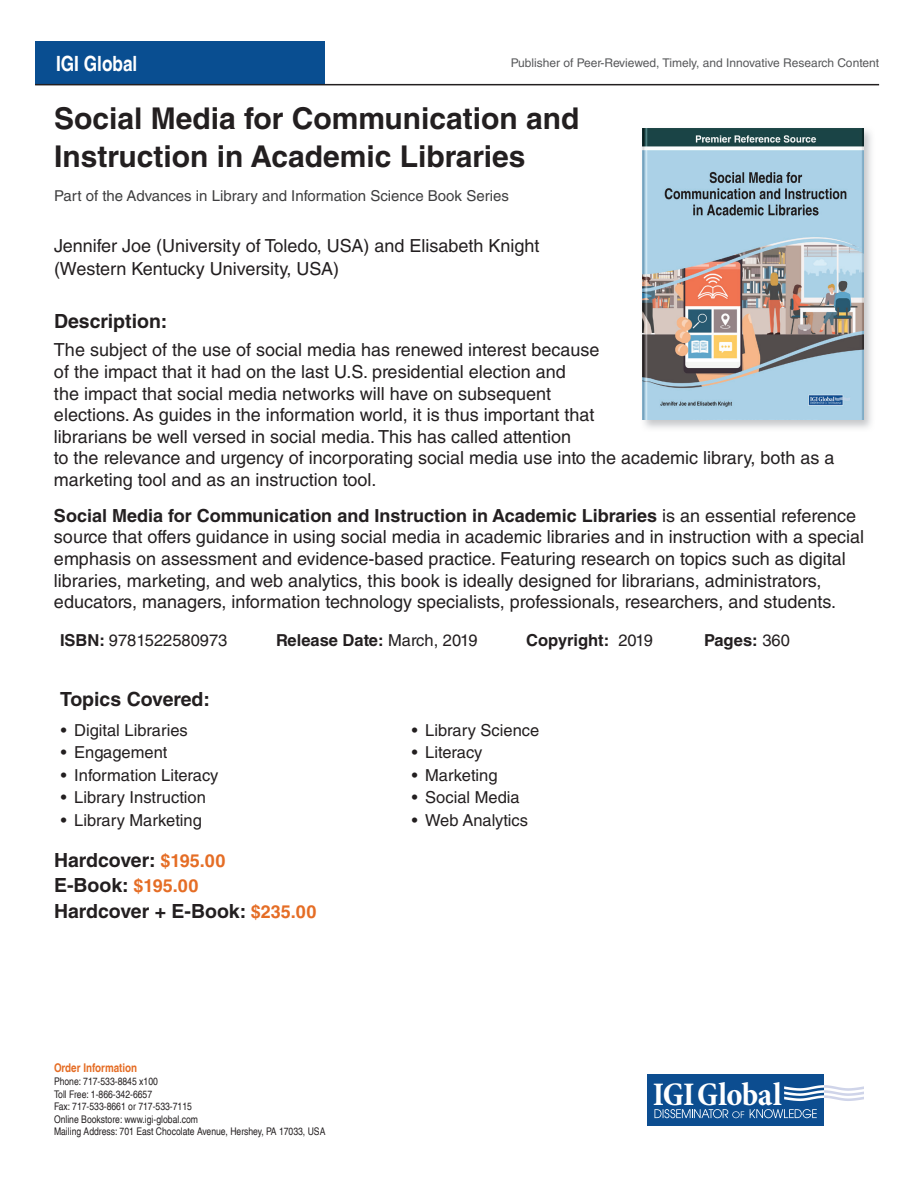
<style>
.page{position:relative;width:918px;height:1188px;background:#fff}
.page>*{position:absolute;margin:0;border:0;box-sizing:border-box;transform-origin:0 0}
.t1{font:700 condensed 33.3px "Minion Pro";letter-spacing:-.015em;color:#fff}
.t2{font:700 30px/37.5px "Helvetica LT Std";color:#231f20}
.t3{font:700 condensed 21px "Helvetica LT";color:#fff}
.t4{font:700 19.5px/25.5px "Helvetica LT Std";color:#231f20}
.t5{font:18px/21.6px "Helvetica LT Std";color:#231f20}
.t6{font:16.5px "Helvetica LT Std";color:#231f20}
.t7{font:700 16.5px "Helvetica LT Std";color:#231f20}
.t8{font:15px "Helvetica LT Std";color:#3e3e3f}
.t9{font:12px "Helvetica LT Std";color:#57585a}
.t10{font:700 condensed 12px "Helvetica LT";color:#e56d25}
.t11{font:condensed 10.5px/12.6px "Helvetica LT";color:#231f20}
.s1{font-weight:700}
.s2{font-weight:400}
.s3{font-size:18px;color:#e56d25}
</style>
<div class="page">
<div style="left:35px;top:41px;width:290px;height:44px;background:#094e91"></div>
<svg style="left:647px;top:1125px;width:177px;height:1px"></svg>
<div style="left:647px;top:1074px;width:177px;height:51px;background:#0c4d90"></div>
<svg style="left:654px;top:1109px;width:90px;height:9px"></svg>
<svg style="left:750px;top:1109px;width:67px;height:9px"></svg>
<svg style="left:784px;top:1085px;width:80px;height:16px"></svg>
<hr style="left:35px;top:84px;width:844px;height:1px;background:#231f20">
<img style="left:642px;top:128px;width:230px;height:301px">
<img style="left:643px;top:129px;width:220px;height:291px">
<p class="t3" style="left:56px;top:50px;width:83px">IGI Global</p>
<p class="t9" style="left:511px;top:56px;width:370px">Publisher of Peer-Reviewed, Timely, and Innovative Research Content</p>
<h2 class="t2" style="left:54px;top:99px;width:527px">Social Media for Communication and<br>Instruction in Academic Libraries</h2>
<p class="t8" style="left:54px;top:187px;width:457px">Part of the Advances in Library and Information Science Book Series</p>
<p class="t5" style="left:54px;top:235px;width:487px;line-height:22.5px">Jennifer Joe (University of Toledo, USA) and Elisabeth Knight (Western Kentucky University, USA)</p>
<p class="t4" style="left:54px;top:308px;width:115px">Description:</p>
<p class="t5" style="left:54px;top:339px;width:782px">The subject of the use of social media has renewed interest because<br>of the impact that it had on the last U.S. presidential election and<br>the impact that social media networks will have on subsequent<br>elections. As guides in the information world, it is thus important that<br>librarians be well versed in social media. This has called attention<br>to the relevance and urgency of incorporating social media use into the academic library, both as a marketing tool and as an instruction tool.</p>
<p class="t5" style="left:54px;top:505px;width:812px"><span class="s1">Social Media for Communication and Instruction in Academic Libraries</span> is an essential reference source that offers guidance in using social media in academic libraries and in instruction with a special emphasis on assessment and evidence-based practice. Featuring research on topics such as digital libraries, marketing, and web analytics, this book is ideally designed for librarians, administrators, educators, managers, information technology specialists, professionals, researchers, and students.</p>
<p class="t6" style="left:60px;top:630px;width:169px"><span class="s1">ISBN:</span> 9781522580973</p>
<p class="t7" style="left:276px;top:630px;width:203px">Release Date: <span class="s2">March, 2019</span></p>
<p class="t7" style="left:526px;top:630px;width:128px">Copyright: <span class="s2">2019</span></p>
<p class="t7" style="left:704px;top:630px;width:87px">Pages: <span class="s2">360</span></p>
<p class="t4" style="left:60px;top:686px;width:152px">Topics Covered:</p>
<p class="t6" style="left:61px;top:720px;width:129px">• Digital Libraries</p>
<p class="t6" style="left:61px;top:743px;width:108px">• Engagement</p>
<p class="t6" style="left:61px;top:765px;width:159px">• Information Literacy</p>
<p class="t6" style="left:61px;top:788px;width:147px">• Library Instruction</p>
<p class="t6" style="left:61px;top:810px;width:143px">• Library Marketing</p>
<p class="t4" style="left:54px;top:847px;width:264px">Hardcover: <span class="s3">$195.00<br></span>E-Book: <span class="s3">$195.00<br></span>Hardcover + E-Book: <span class="s3">$235.00</span></p>
<p class="t10" style="left:54px;top:1061px;width:85px">Order Information</p>
<p class="t11" style="left:54px;top:1075px;width:273px">Phone: 717-533-8845 x100<br>Toll Free: 1-866-342-6657<br>Fax: 717-533-8661 or 717-533-7115<br>Online Bookstore: www.igi-global.com<br>Mailing Address: 701 East Chocolate Avenue, Hershey, PA 17033, USA</p>
<p class="t6" style="left:412px;top:720px;width:129px">• Library Science</p>
<p class="t6" style="left:412px;top:743px;width:72px">• Literacy</p>
<p class="t6" style="left:412px;top:765px;width:87px">• Marketing</p>
<p class="t6" style="left:412px;top:788px;width:109px">• Social Media</p>
<p class="t6" style="left:412px;top:810px;width:118px">• Web Analytics</p>
<h1 class="t1" style="left:653px;top:1071px;width:130px">IGIGlobal</h1>
</div>
